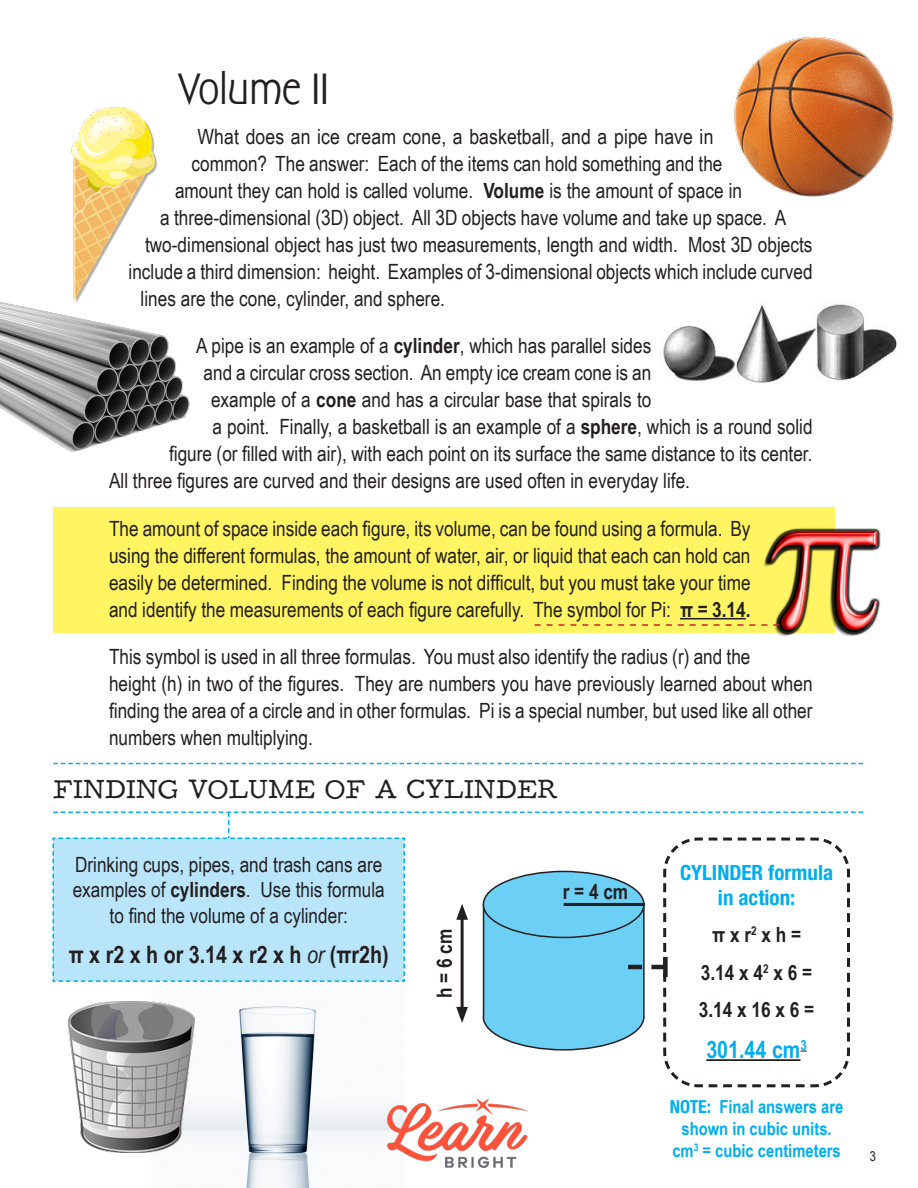
<style>
.page{position:relative;width:918px;height:1188px;background:#fff}
.page>*{position:absolute;margin:0;border:0;box-sizing:border-box;transform-origin:0 0}
.t1{font:48px "Hardwood LP";color:#231f20}
.subhead{font:27px "F25 Executive";color:#231f20}
.t2{font:700 24px "Arial Narrow";color:#231f20}
.t3{font:700 24px "Arial Narrow";color:#00aeef}
.t4{font:21px/27px "Arial Narrow";color:#231f20;text-align:justify}
.t5{font:700 21px "Arial Narrow";color:#231f20}
.t6{font:700 condensed 21px/25.2px "Helvetica Neue";color:#00aeef;text-align:center}
.t7{font:700 18px/21.6px "Arial Narrow";color:#00aeef;text-align:center}
.t8{font:13.5px "Arial Narrow";color:#231f20}
.s1{font-weight:700}
.s2{font-weight:400;font-style:italic}
.s3{font-family:"Helvetica Neue";font-stretch:condensed}
</style>
<div class="page">
<img style="left:151px;top:1089px;width:228px;height:99px">
<img style="left:379px;top:1098px;width:149px;height:70px">
<div style="left:53px;top:508px;width:782px;height:125px;background:#fff461"></div>
<hr style="left:680px;top:618px;width:66px;height:1px;background:#231f20">
<img style="left:763px;top:528px;width:118px;height:108px">
<img style="left:76px;top:1089px;width:119px;height:63px">
<img style="left:71px;top:108px;width:87px;height:191px">
<img style="left:734px;top:36px;width:160px;height:161px">
<img style="left:0;top:299px;width:190px;height:153px">
<img style="left:663px;top:304px;width:235px;height:79px">
<svg style="left:535px;top:624px;width:244px;height:2px"></svg>
<svg style="left:53px;top:763px;width:810px;height:1px"></svg>
<svg style="left:53px;top:812px;width:810px;height:277px"></svg>
<div style="left:52px;top:837px;width:354px;height:146px;background:#b9e5fa"></div>
<p class="t1" style="left:178px;top:62px;width:152px">Volume II</p>
<p class="t4" style="left:198px;top:122px;width:517px">What does an ice cream cone, a basketball, and a pipe have in</p>
<p class="t4" style="left:192px;top:149px;width:532px">common? The answer: Each of the items can hold something and the</p>
<p class="t4" style="left:175px;top:176px;width:569px">amount they can hold is called volume. <span class="s1">Volume</span> is the amount of space in</p>
<p class="t4" style="left:160px;top:203px;width:628px">a three-dimensional (3D) object. All 3D objects have volume and take up space. A</p>
<p class="t4" style="left:145px;top:230px;width:669px">two-dimensional object has just two measurements, length and width. Most 3D objects</p>
<p class="t4" style="left:129px;top:257px;width:686px">include a third dimension: height. Examples of 3-dimensional objects which include curved</p>
<p class="t4" style="left:141px;top:284px;width:306px">lines are the cone, cylinder, and sphere.</p>
<p class="t4" style="left:196px;top:332px;width:457px">A pipe is an example of a <span class="s1">cylinder</span>, which has parallel sides</p>
<p class="t4" style="left:204px;top:359px;width:449px">and a circular cross section. An empty ice cream cone is an</p>
<p class="t4" style="left:211px;top:386px;width:442px">example of a <span class="s1">cone</span> and has a circular base that spirals to</p>
<p class="t4" style="left:213px;top:413px;width:602px">a point. Finally, a basketball is an example of a <span class="s1">sphere</span>, which is a round solid</p>
<p class="t4" style="left:169px;top:440px;width:645px">figure (or filled with air), with each point on its surface the same distance to its center.</p>
<p class="t4" style="left:109px;top:467px;width:583px">All three figures are curved and their designs are used often in everyday life.</p>
<p class="t4" style="left:109px;top:514px;width:643px">The amount of space inside each figure, its volume, can be found using a formula. By using the different formulas, the amount of water, air, or liquid that each can hold can easily be determined. Finding the volume is not difficult, but you must take your time and identify the measurements of each figure carefully. The symbol for Pi: <span class="s1">π = 3.14.</span></p>
<p class="t4" style="left:109px;top:642px;width:705px;text-align:left">This symbol is used in all three formulas. You must also identify the radius (r) and the<br>height (h) in two of the figures. They are numbers you have previously learned about when finding the area of a circle and in other formulas. Pi is a special number, but used like all other numbers when multiplying.</p>
<p class="subhead" style="left:53px;top:773px;width:507px">FINDING VOLUME OF A CYLINDER</p>
<p class="t4" style="left:73px;top:851px;width:314px;line-height:25.2px;text-align:center">Drinking cups, pipes, and trash cans are examples of <span class="s1">cylinders</span>. Use this formula to find the volume of a cylinder:</p>
<p class="t2" style="left:69px;top:937px;width:322px">π x r2 x h or 3.14 x r2 x h <span class="s2">or</span> (πr2h)</p>
<p class="t5" style="left:429px;top:998px;width:71px;rotate:-90deg">h = 6 cm</p>
<p class="t5" style="left:563px;top:875px;width:67px">r = 4 cm</p>
<p class="t6" style="left:680px;top:860px;width:155px">CYLINDER formula in action:</p>
<p class="t5" style="left:712px;top:919px;width:91px">π x r<sup>2</sup> x h =</p>
<p class="t5" style="left:701px;top:956px;width:113px">3.14 x 4<sup>2</sup> x 6 =</p>
<p class="t5" style="left:699px;top:993px;width:117px">3.14 x 16 x 6 =</p>
<p class="t3" style="left:706px;top:1031px;width:102px">301.44 cm<sup>3</sup></p>
<p class="t7" style="left:670px;top:1095px;width:175px"><span class="s3">NOTE:</span> Final answers are shown in cubic units.</p>
<p class="t7" style="left:672px;top:1138px;width:170px">cm<sup>3</sup> = cubic centimeters</p>
<p class="t8" style="left:870px;top:1146px;width:8px">3</p>
</div>
